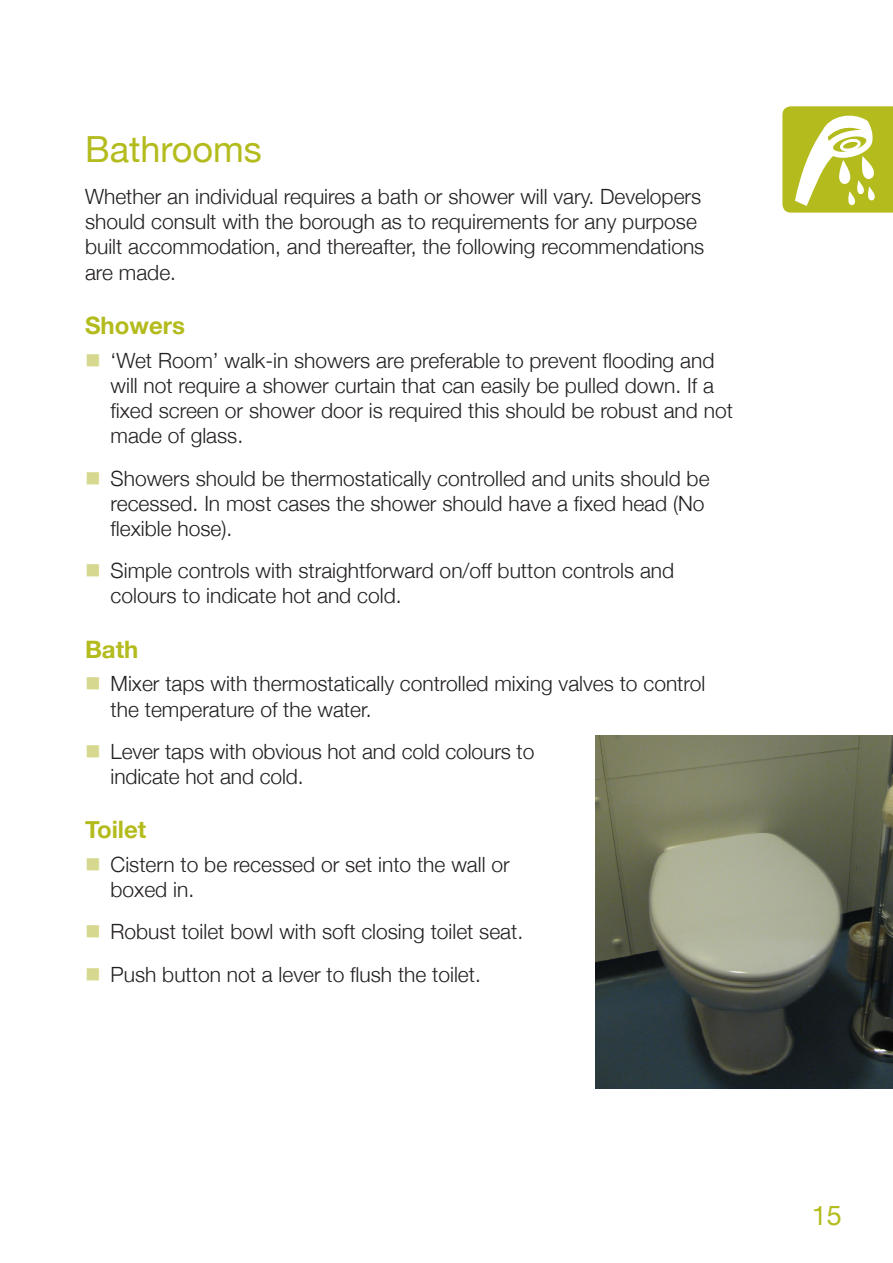
<style>
.page{position:relative;width:893px;height:1263px;background:#fff}
.page>*{position:absolute;margin:0;border:0;box-sizing:border-box;transform-origin:0 0}
.Head_1{font:36px "Helvetica Neue";color:#b3bb1d}
.t1{font:27px "Helvetica Neue";color:#b3bb1d}
.Head_2__16pt_bold{font:700 24px "Helvetica Neue";color:#b3bb1d}
.Bullet__4mm{font:300 21px/25.2px "Helvetica Neue";color:#231f20}
.Normal__14pt__4mm{font:300 21px/25.2px "Helvetica Neue";color:#231f20}
.s1{color:#d5d88e}
</style>
<div class="page">
<img style="left:595px;top:736px;width:298px;height:353px">
<svg style="left:782px;top:106px;width:111px;height:107px"></svg>
<p class="Head_1" style="left:85px;top:118px;width:178px">Bathrooms</p>
<p class="Normal__14pt__4mm" style="left:85px;top:183px;width:621px">Whether an individual requires a bath or shower will vary. Developers should consult with the borough as to requirements for any purpose built accommodation, and thereafter, the following recommendations are made.</p>
<p class="Head_2__16pt_bold" style="left:85px;top:304px;width:102px">Showers</p>
<p class="Bullet__4mm" style="left:111px;top:346px;width:624px;text-indent:-26px"><span class="s1">■</span> ‘Wet Room’ walk-in showers are preferable to prevent flooding and will not require a shower curtain that can easily be pulled down. If a fixed screen or shower door is required this should be robust and not made of glass.</p>
<p class="Bullet__4mm" style="left:111px;top:464px;width:600px;text-indent:-26px"><span class="s1">■</span> Showers should be thermostatically controlled and units should be recessed. In most cases the shower should have a fixed head (No flexible hose).</p>
<p class="Bullet__4mm" style="left:111px;top:557px;width:565px;text-indent:-26px"><span class="s1">■</span> Simple controls with straightforward on/off button controls and colours to indicate hot and cold.</p>
<p class="Head_2__16pt_bold" style="left:85px;top:627px;width:55px">Bath</p>
<p class="Bullet__4mm" style="left:111px;top:670px;width:596px;text-indent:-26px"><span class="s1">■</span> Mixer taps with thermostatically controlled mixing valves to control the temperature of the water.</p>
<p class="Bullet__4mm" style="left:111px;top:737px;width:425px;text-indent:-26px"><span class="s1">■</span> Lever taps with obvious hot and cold colours to indicate hot and cold.</p>
<p class="Head_2__16pt_bold" style="left:85px;top:808px;width:63px">Toilet</p>
<p class="Bullet__4mm" style="left:111px;top:851px;width:401px;text-indent:-26px"><span class="s1">■</span> Cistern to be recessed or set into the wall or boxed in.</p>
<p class="Bullet__4mm" style="left:85px;top:918px;width:440px"><span class="s1">■</span> Robust toilet bowl with soft closing toilet seat.</p>
<p class="Bullet__4mm" style="left:85px;top:960px;width:397px"><span class="s1">■</span> Push button not a lever to flush the toilet.</p>
<p class="t1" style="left:812px;top:1192px;width:32px">15</p>
</div>
